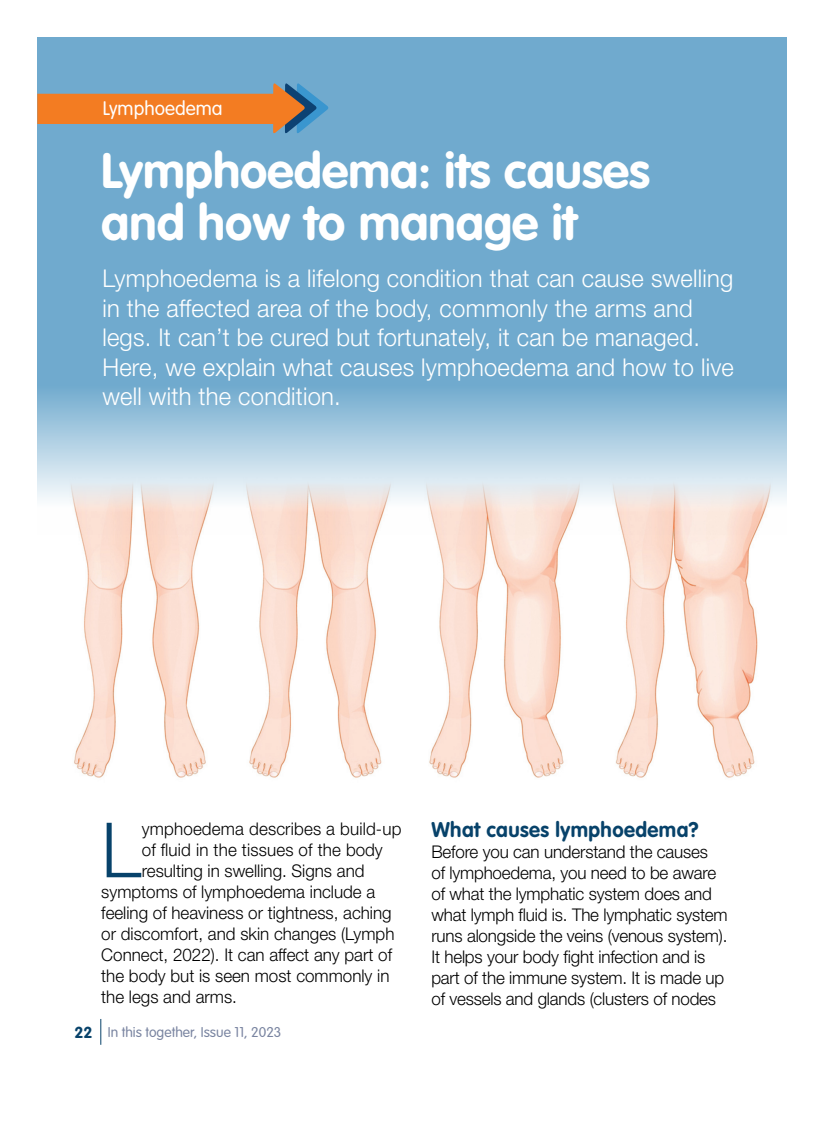
<style>
.page{position:relative;width:838px;height:1145px;background:#fff}
.page>*{position:absolute;margin:0;border:0;box-sizing:border-box;transform-origin:0 0}
.t1{font:300 76.3px "Helvetica Neue";color:#07426a}
.t2{font:700 49px/52.5px "VAG Rounded";color:#fff}
.t3{font:300 24.5px/29.4px "Helvetica Neue";letter-spacing:.01em;color:#fff}
.t4{font:700 21px "VAG Rounded";letter-spacing:.02em;color:#07426a}
.t5{font:300 19.25px "VAG Rounded";color:#fff}
.t6{font:300 17.5px/21px "Helvetica Neue";letter-spacing:-.01em;color:#000}
.t7{font:300 17.5px "Helvetica Neue";letter-spacing:.01em;color:#000}
.t8{font:300 14px "VAG Rounded";color:#7a85a1}
.s1{font-weight:700;font-size:15.75px;color:#07426a}
</style>
<div class="page">
<img style="left:74px;top:534px;width:132px;height:244px">
<img style="left:249px;top:534px;width:133px;height:244px">
<img style="left:429px;top:534px;width:136px;height:244px">
<img style="left:616px;top:534px;width:142px;height:244px">
<svg style="left:37px;top:37px;width:749px;height:497px;background:#89b7d4"></svg>
<svg style="left:100px;top:1019px;width:1px;height:26px"></svg>
<svg style="left:37px;top:82px;width:292px;height:52px;background:#af8d70"></svg>
<div style="left:800px;top:563px;width:19px;height:19px;border:2px solid #fff;border-radius:50%"></div>
<hr style="left:799px;top:571px;width:21px;height:3px;background:#fff">
<div style="left:803px;top:566px;width:13px;height:13px;border:2px solid #fff;border-radius:50%"></div>
<p class="t5" style="left:103px;top:97px;width:121px">Lymphoedema</p>
<h2 class="t2" style="left:101px;top:146px;width:550px">Lymphoedema: its causes and how to manage it</h2>
<p class="t3" style="left:102px;top:263px;width:633px">Lymphoedema is a lifelong condition that can cause swelling in the affected area of the body, commonly the arms and legs. It can’t be cured but fortunately, it can be managed.<br>Here, we explain what causes lymphoedema and how to live well with the condition.</p>
<h1 class="t1" style="left:101px;top:803px;width:41px">L</h1>
<p class="t7" style="left:142px;top:818px;width:261px">ymphoedema describes a build-up</p>
<p class="t7" style="left:142px;top:839px;width:242px">of fluid in the tissues of the body</p>
<p class="t6" style="left:142px;top:860px;width:224px">resulting in swelling. Signs and</p>
<p class="t6" style="left:101px;top:881px;width:275px">symptoms of lymphoedema include a</p>
<p class="t6" style="left:101px;top:902px;width:292px">feeling of heaviness or tightness, aching</p>
<p class="t6" style="left:101px;top:923px;width:295px">or discomfort, and skin changes (Lymph</p>
<p class="t6" style="left:101px;top:944px;width:292px">Connect, 2022). It can affect any part of</p>
<p class="t6" style="left:101px;top:965px;width:289px">the body but is seen most commonly in</p>
<p class="t6" style="left:101px;top:986px;width:137px">the legs and arms.</p>
<p class="t8" style="left:74px;top:1024px;width:208px"><span class="s1">22</span> In this together, Issue 11, 2023</p>
<p class="t4" style="left:431px;top:817px;width:269px">What causes lymphoedema?</p>
<p class="t6" style="left:431px;top:840px;width:298px">Before you can understand the causes<br>of lymphoedema, you need to be aware of what the lymphatic system does and what lymph fluid is. The lymphatic system runs alongside the veins (venous system).<br>It helps your body fight infection and is part of the immune system. It is made up of vessels and glands (clusters of nodes</p>
</div>
